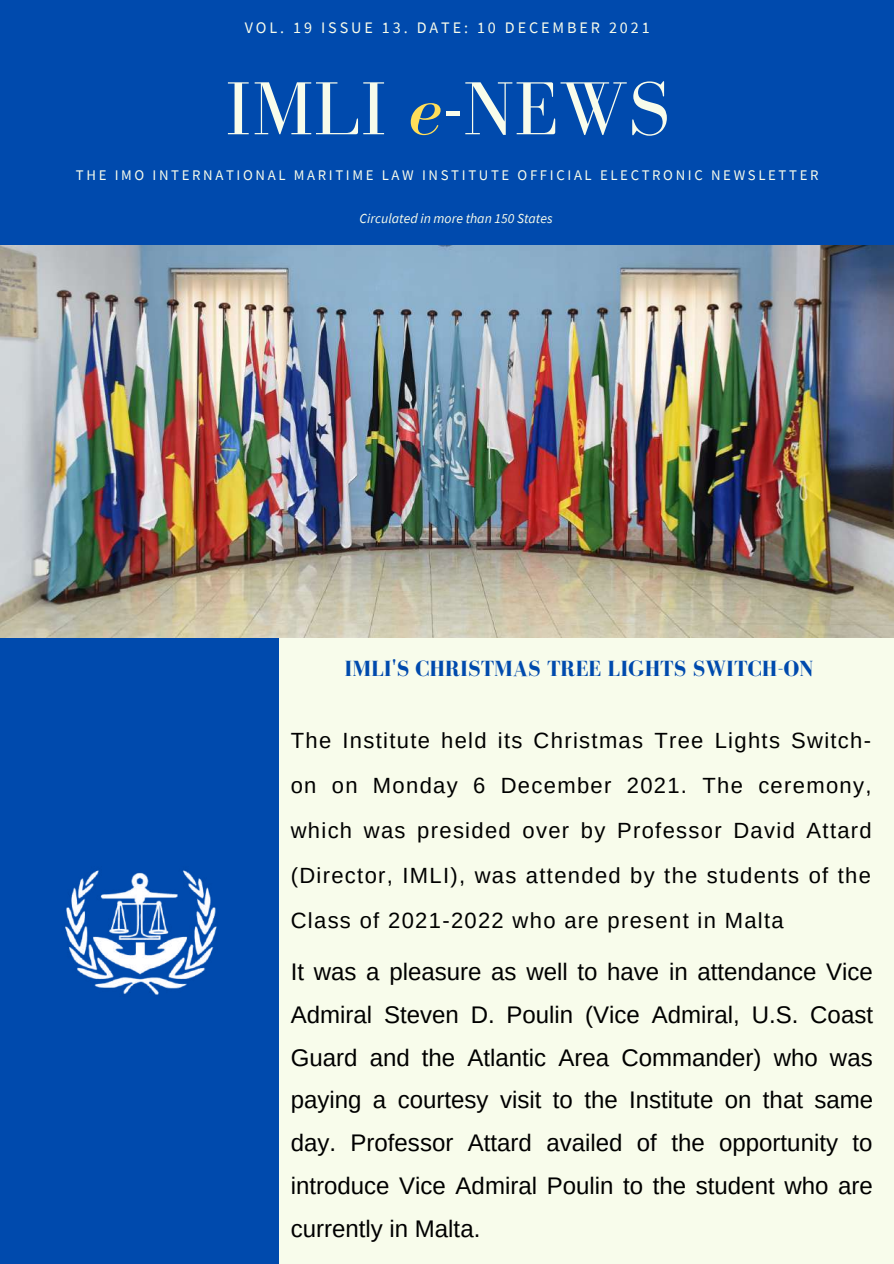
<style>
.page{position:relative;width:894px;height:1264px;background:#fff}
.page>*{position:absolute;margin:0;border:0;box-sizing:border-box;transform-origin:0 0}
.t1{font:77.25px "Bodoni FLF";color:#f8fceb}
.t2{font:24px/42.8px "Arimo";color:#000;text-align:justify}
.t3{font:700 22.5px "Bodoni FLF";color:#004aad}
.t4{font:22.05px/45px "Arimo";letter-spacing:.06em;color:#000;text-align:justify}
.t5{font:16.05px "Source Sans Pro";letter-spacing:.18em;color:#f8fceb}
.t6{font:14.7px "Source Sans Pro";letter-spacing:.18em;color:#f8fceb}
.t7{font:italic 13.8px "Source Sans Pro";color:#f8fceb}
.s1{font-style:italic;color:#ffde59}
</style>
<div class="page">
<div style="left:0;top:0;width:893px;height:1263px;background:#f8fceb"></div>
<div style="left:0;top:632px;width:278px;height:631px;background:#004aad"></div>
<div style="left:0;top:0;width:893px;height:254px;background:#004aad"></div>
<img style="left:65px;top:870px;width:152px;height:125px">
<img style="left:0;top:246px;width:893px;height:391px">
<p class="t5" style="left:245px;top:17px;width:406px">VOL. 19 ISSUE 13. DATE: 10 DECEMBER 2021</p>
<h1 class="t1" style="left:224px;top:67px;width:446px">IMLI <span class="s1">e</span>-NEWS</h1>
<p class="t6" style="left:76px;top:165px;width:743px">THE IMO INTERNATIONAL MARITIME LAW INSTITUTE OFFICIAL ELECTRONIC NEWSLETTER</p>
<p class="t7" style="left:359px;top:209px;width:194px">Circulated in more than 150 States</p>
<p class="t3" style="left:344px;top:656px;width:470px">IMLI'S CHRISTMAS TREE LIGHTS SWITCH-ON</p>
<p class="t4" style="left:290px;top:717px;width:582px">The Institute held its Christmas Tree Lights Switch&shy;on on Monday 6 December 2021. The ceremony, which was presided over by Professor David Attard (Director, IMLI), was attended by the students of the Class of 2021-2022 who are present in Malta</p>
<p class="t2" style="left:290px;top:950px;width:584px">It was a pleasure as well to have in attendance Vice Admiral Steven D. Poulin (Vice Admiral, U.S. Coast Guard and the Atlantic Area Commander) who was paying a courtesy visit to the Institute on that same day. Professor Attard availed of the opportunity to introduce Vice Admiral Poulin to the student who are currently in Malta.</p>
</div>
